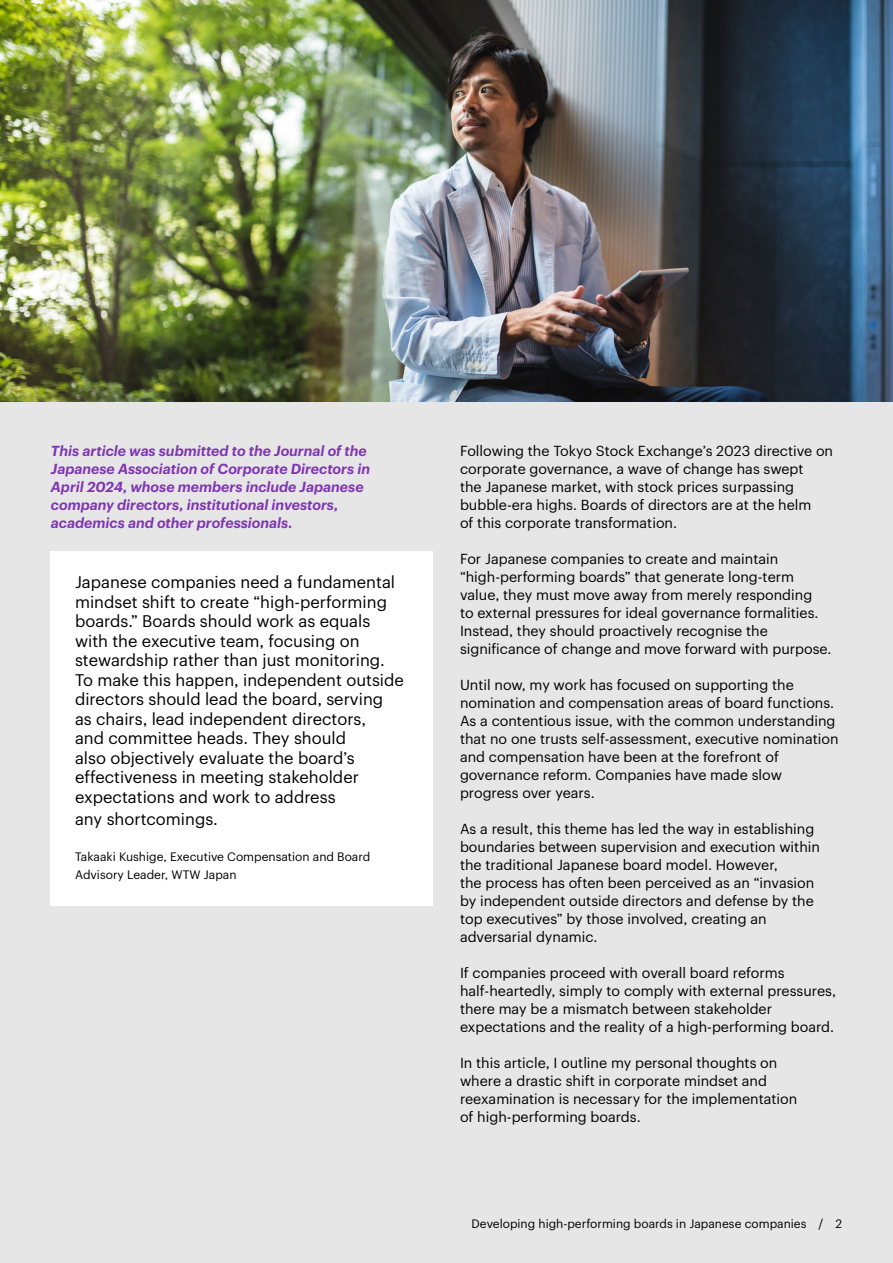
<style>
.page{position:relative;width:893px;height:1263px;background:#e6e6e6}
.page>*{position:absolute;margin:0;border:0;box-sizing:border-box;transform-origin:0 0}
.t1{font:16.5px/19.5px "Graphik";color:#000}
.t2{font:14.25px/18px "Graphik";color:#000}
.t3{font:italic 600 14.25px/18px "Graphik";color:#7f35b2}
.t4{font:12px/18px "Graphik";color:#000}
</style>
<div class="page">
<img style="left:0;top:0;width:893px;height:402px">
<div style="left:51px;top:551px;width:382px;height:355px;background:#fff"></div>
<p class="t3" style="left:51px;top:441px;width:321px">This article was submitted to the Journal of the Japanese Association of Corporate Directors in April 2024, whose members include Japanese company directors, institutional investors, academics and other professionals.</p>
<p class="t1" style="left:75px;top:571px;width:330px">Japanese companies need a fundamental mindset shift to create “high-performing boards.” Boards should work as equals with the executive team, focusing on stewardship rather than just monitoring.<br>To make this happen, independent outside directors should lead the board, serving as chairs, lead independent directors,<br>and committee heads. They should<br>also objectively evaluate the board’s effectiveness in meeting stakeholder expectations and work to address</p>
<p class="t1" style="left:75px;top:808px;width:144px">any shortcomings.</p>
<p class="t4" style="left:75px;top:847px;width:297px">Takaaki Kushige, Executive Compensation and Board<br>Advisory Leader, WTW Japan</p>
<p class="t2" style="left:460px;top:441px;width:375px">Following the Tokyo Stock Exchange’s 2023 directive on corporate governance, a wave of change has swept<br>the Japanese market, with stock prices surpassing bubble-era highs. Boards of directors are at the helm<br>of this corporate transformation.</p>
<p class="t2" style="left:460px;top:549px;width:373px">For Japanese companies to create and maintain “high-performing boards” that generate long-term value, they must move away from merely responding<br>to external pressures for ideal governance formalities.<br>Instead, they should proactively recognise the significance of change and move forward with purpose.</p>
<p class="t2" style="left:460px;top:675px;width:380px">Until now, my work has focused on supporting the nomination and compensation areas of board functions.<br>As a contentious issue, with the common understanding that no one trusts self-assessment, executive nomination and compensation have been at the forefront of governance reform. Companies have made slow progress over years.</p>
<p class="t2" style="left:460px;top:819px;width:361px">As a result, this theme has led the way in establishing boundaries between supervision and execution within the traditional Japanese board model. However,<br>the process has often been perceived as an “invasion by independent outside directors and defense by the top executives” by those involved, creating an adversarial dynamic.</p>
<p class="t2" style="left:460px;top:963px;width:378px">If companies proceed with overall board reforms half-heartedly, simply to comply with external pressures, there may be a mismatch between stakeholder expectations and the reality of a high-performing board.</p>
<p class="t2" style="left:460px;top:1053px;width:339px">In this article, I outline my personal thoughts on where a drastic shift in corporate mindset and reexamination is necessary for the implementation of high-performing boards.</p>
<p class="t4" style="left:472px;top:1214px;width:372px">Developing high-performing boards in Japanese companies / 2</p>
</div>
